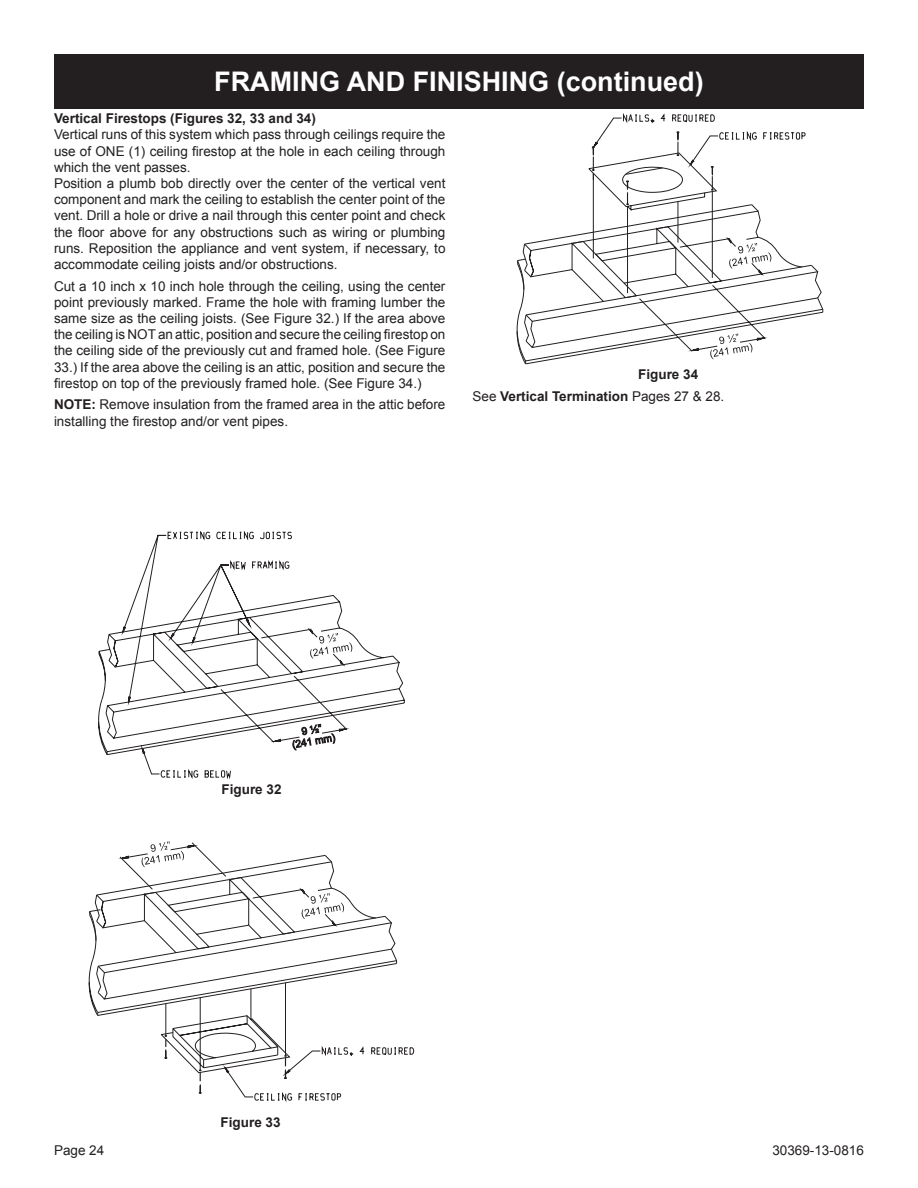
<style>
.page{position:relative;width:918px;height:1188px;background:#fff}
.page>*{position:absolute;margin:0;border:0;box-sizing:border-box;transform-origin:0 0}
.t1{font:700 27px "Arial";color:#fff}
.t2{font:13.5px/16.2px "Arial";color:#231f20}
.t3{font:700 13.5px/21.6px "Arial";color:#231f20}
.s1{font-weight:400}
.s2{font-weight:700}
</style>
<div class="page">
<svg style="left:89px;top:911px;width:6px;height:100px"></svg>
<svg style="left:95px;top:845px;width:319px;height:256px"></svg>
<svg style="left:142px;top:841px;width:42px;height:26px"></svg>
<svg style="left:277px;top:855px;width:130px;height:211px"></svg>
<svg style="left:98px;top:531px;width:307px;height:247px"></svg>
<svg style="left:293px;top:724px;width:42px;height:26px"></svg>
<svg style="left:310px;top:633px;width:42px;height:26px"></svg>
<svg style="left:517px;top:115px;width:306px;height:249px"></svg>
<div style="left:54px;top:54px;width:810px;height:54px;background:#231f20"></div>
<h1 class="t1" style="left:214px;top:63px;width:229px">FRAMING AND FINIS</h1>
<h1 class="t1" style="left:482px;top:63px;width:223px">HING (continued)</h1>
<p class="t3" style="left:54px;top:108px;width:263px">Vertical Firestops (Figures 32, 33 and 34)</p>
<p class="t2" style="left:54px;top:127px;width:393px">Vertical runs of this system which pass through ceilings require the use of ONE (1) ceiling firestop at the hole in each ceiling through which the vent passes.<br>Position a plumb bob directly over the center of the vertical vent component and mark the ceiling to establish the center point of the vent. Drill a hole or drive a nail through this center point and check the floor above for any obstructions such as wiring or plumbing runs. Reposition the appliance and vent system, if necessary, to accommodate ceiling joists and/or obstructions.</p>
<p class="t2" style="left:54px;top:278px;width:393px;text-align:justify">Cut a 10 inch x 10 inch hole through the ceiling, using the center point previously marked. Frame the hole with framing lumber the same size as the ceiling joists. (See Figure 32.) If the area above the ceiling is NOT an attic, position and secure the ceiling firestop on the ceiling side of the previously cut and framed hole. (See Figure 33.) If the area above the ceiling is an attic, position and secure the firestop on top of the previously framed hole. (See Figure 34.)</p>
<p class="t3" style="left:54px;top:394px;width:10px">NOTE</p>
<p class="t3" style="left:472px;top:364px;width:253px;text-indent:166px">Figure 34<br><span class="s1">See</span> Vertical Termination <span class="s1">Pages 27 &amp; 28.</span></p>
<p class="t2" style="left:54px;top:397px;width:393px;text-indent:38px"><span class="s2">:</span> Remove insulation from the framed area in the attic before installing the firestop and/or vent pipes.</p>
<p class="t3" style="left:222px;top:779px;width:62px">Figure 32</p>
<p class="t3" style="left:221px;top:1112px;width:62px">Figure 33</p>
<p class="t2" style="left:54px;top:1143px;width:52px">Page 24</p>
<p class="t2" style="left:772px;top:1143px;width:93px">30369-13-0816</p>
</div>
